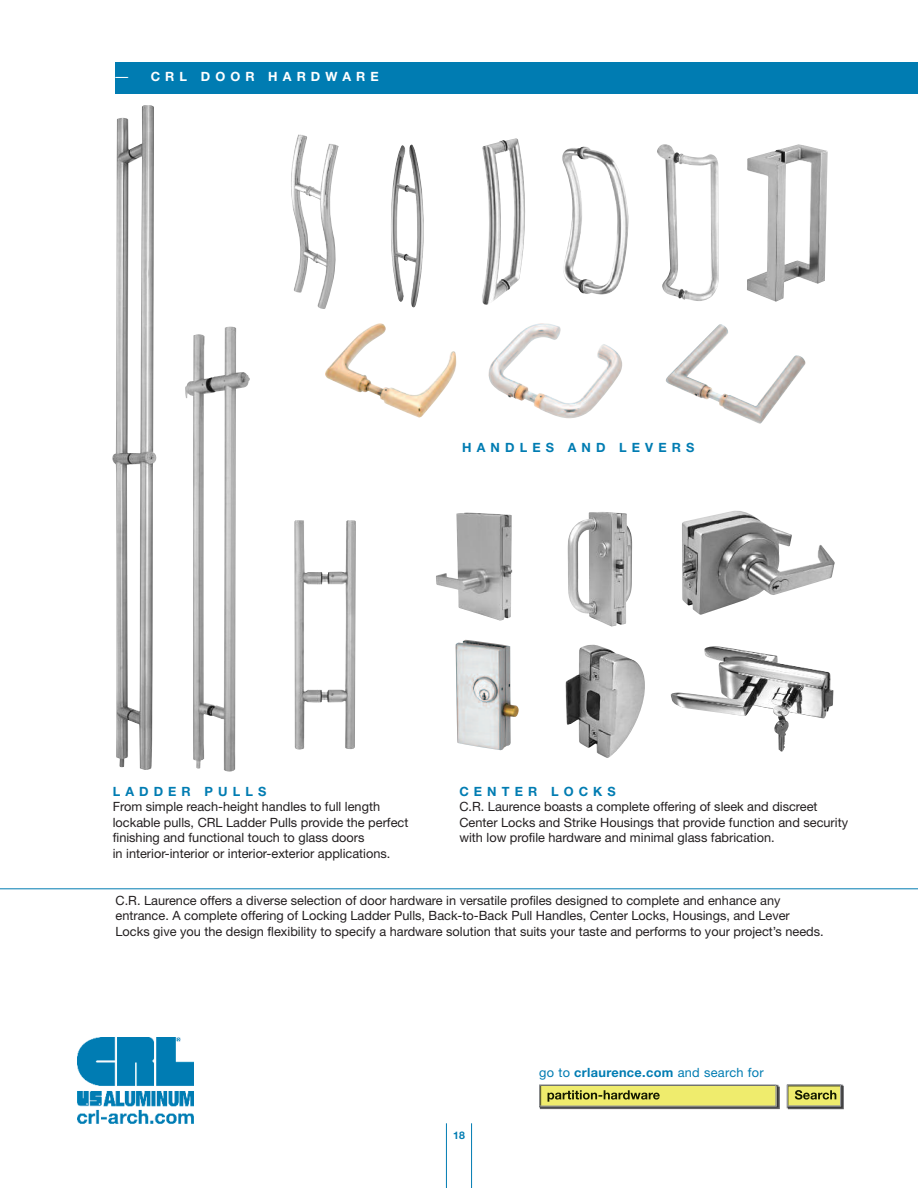
<style>
.page{position:relative;width:918px;height:1188px;background:#fff}
.page>*{position:absolute;margin:0;border:0;box-sizing:border-box;transform-origin:0 0}
.t1{font:12.75px/15.6px "Helvetica Neue";color:#231f20}
.t2{font:700 12.75px "Helvetica Neue";letter-spacing:.4em;color:#007cb2}
.t3{font:12.75px "Helvetica Neue";letter-spacing:.025em;color:#007cb2}
.t4{font:700 12.75px "Helvetica Neue";letter-spacing:.4em;color:#fff}
.t5{font:700 10.5px "Helvetica Neue";color:#007cb2}
.s1{font-weight:400}
.s2{font-weight:700}
</style>
<div class="page">
<img style="left:77px;top:1038px;width:116px;height:86px">
<hr style="left:471px;top:1123px;width:1px;height:65px;background:#007cb2">
<hr style="left:446px;top:1123px;width:1px;height:65px;background:#007cb2">
<hr style="left:0;top:888px;width:918px;height:1px;background:#007cb2">
<img style="left:666px;top:324px;width:139px;height:100px">
<img style="left:325px;top:323px;width:131px;height:95px">
<img style="left:657px;top:144px;width:62px;height:157px">
<img style="left:488px;top:323px;width:134px;height:95px">
<img style="left:671px;top:646px;width:163px;height:106px">
<img style="left:747px;top:144px;width:81px;height:158px">
<img style="left:294px;top:520px;width:62px;height:230px">
<img style="left:291px;top:134px;width:48px;height:175px">
<img style="left:456px;top:640px;width:63px;height:110px">
<img style="left:562px;top:146px;width:67px;height:149px">
<img style="left:482px;top:138px;width:43px;height:167px">
<img style="left:391px;top:144px;width:33px;height:164px">
<img style="left:682px;top:510px;width:153px;height:105px">
<img style="left:565px;top:645px;width:80px;height:113px">
<img style="left:436px;top:513px;width:76px;height:108px">
<img style="left:568px;top:512px;width:64px;height:115px">
<div style="left:116px;top:62px;width:802px;height:31px;background:#007cb2"></div>
<img style="left:112px;top:105px;width:44px;height:665px">
<img style="left:185px;top:326px;width:65px;height:446px">
<img style="left:539px;top:1084px;width:241px;height:26px">
<div style="left:541px;top:1087px;width:233px;height:17px;background:#efec6d"></div>
<img style="left:548px;top:1090px;width:98px;height:12px">
<div style="left:539px;top:1085px;width:237px;height:21px;border:1px solid #939598"></div>
<img style="left:786px;top:1084px;width:58px;height:26px">
<img style="left:789px;top:1087px;width:50px;height:17px">
<img style="left:795px;top:1090px;width:41px;height:10px">
<div style="left:787px;top:1085px;width:54px;height:21px;border:1px solid #939598"></div>
<p class="t4" style="left:116px;top:72px;width:265px"><span class="s1">—</span> CRL DOOR HARDWARE</p>
<p class="t2" style="left:462px;top:443px;width:234px">HANDLES AND LEVERS</p>
<p class="t2" style="left:113px;top:786px;width:155px">LADDER PULLS</p>
<p class="t1" style="left:113px;top:800px;width:297px">From simple reach-height handles to full length lockable pulls, CRL Ladder Pulls provide the perfect finishing and functional touch to glass doors<br>in interior-interior or interior-exterior applications.</p>
<p class="t2" style="left:459px;top:786px;width:158px">CENTER LOCKS</p>
<p class="t1" style="left:459px;top:800px;width:390px">C.R. Laurence boasts a complete offering of sleek and discreet<br>Center Locks and Strike Housings that provide function and security with low profile hardware and minimal glass fabrication.</p>
<p class="t1" style="left:116px;top:894px;width:710px">C.R. Laurence offers a diverse selection of door hardware in versatile profiles designed to complete and enhance any entrance. A complete offering of Locking Ladder Pulls, Back-to-Back Pull Handles, Center Locks, Housings, and Lever<br>Locks give you the design flexibility to specify a hardware solution that suits your taste and performs to your project’s needs.</p>
<p class="t5" style="left:453px;top:1131px;width:13px">18</p>
<p class="t3" style="left:539px;top:1068px;width:226px">go to <span class="s2">crlaurence.com</span> and search for</p>
</div>
